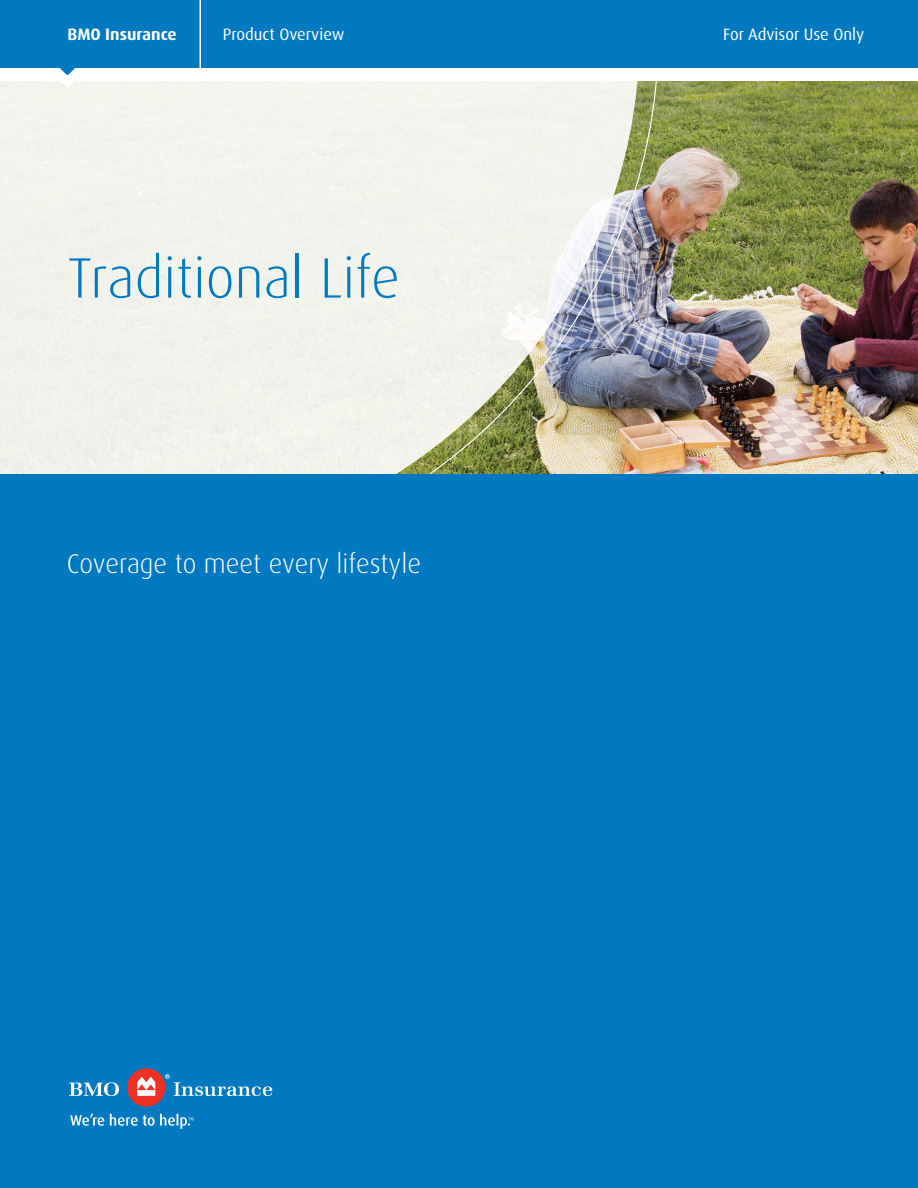
<style>
.page{position:relative;width:918px;height:1188px;background:#fff}
.page>*{position:absolute;margin:0;border:0;box-sizing:border-box;transform-origin:0 0}
.t1{font:300 57px "Dax Pro";color:#0079c1}
.t2{font:300 27px "Dax Pro";color:#fff}
.t3{font:16.5px "Dax Pro";color:#fff}
.t4{font:700 16.5px "Dax Pro";color:#fff}
</style>
<div class="page">
<img style="left:659px;top:81px;width:259px;height:393px">
<img style="left:640px;top:81px;width:19px;height:393px">
<svg style="left:0;top:81px;width:640px;height:393px;background:#e7e8df"></svg>
<div style="left:0;top:474px;width:918px;height:714px;background:#0079c1"></div>
<svg style="left:59px;top:68px;width:17px;height:20px"></svg>
<div style="left:0;top:0;width:918px;height:68px;background:#0079c1"></div>
<hr style="left:200px;top:0;width:1px;height:72px;background:#fff">
<svg style="left:69px;top:1082px;width:50px;height:14px"></svg>
<div style="left:127px;top:1068px;width:38px;height:39px;background:#ee3124;border-radius:50%"></div>
<svg style="left:137px;top:1077px;width:18px;height:19px"></svg>
<svg style="left:165px;top:1074px;width:107px;height:22px"></svg>
<svg style="left:70px;top:1114px;width:34px;height:12px"></svg>
<svg style="left:110px;top:1114px;width:84px;height:15px"></svg>
<p class="t4" style="left:68px;top:24px;width:111px">BMO Insurance</p>
<p class="t3" style="left:223px;top:24px;width:123px">Product Overview</p>
<p class="t3" style="left:723px;top:24px;width:143px">For Advisor Use Only</p>
<h1 class="t1" style="left:68px;top:241px;width:334px">Traditional Life</h1>
<h2 class="t2" style="left:67px;top:546px;width:356px">Coverage to meet every lifestyle</h2>
</div>
